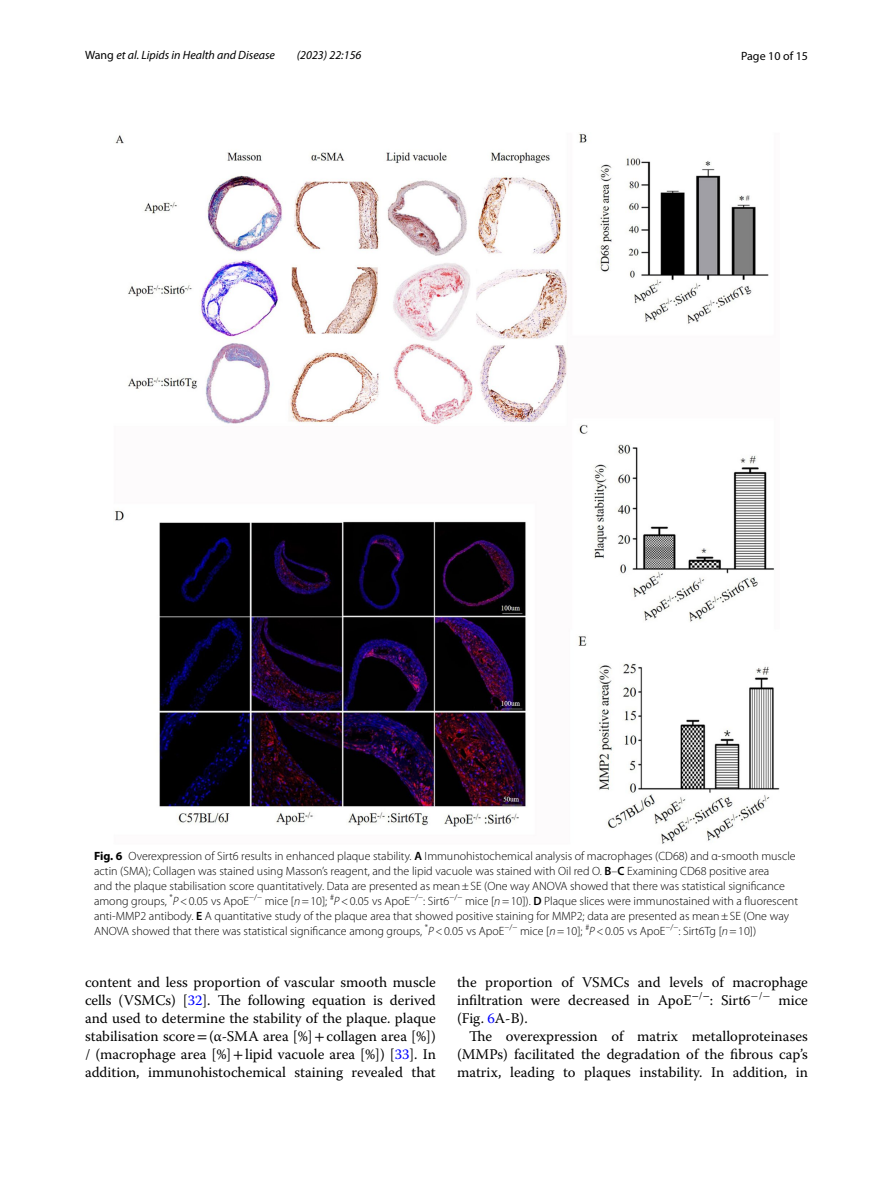
<style>
.page{position:relative;width:893px;height:1187px;background:#fff}
.page>*{position:absolute;margin:0;border:0;box-sizing:border-box;transform-origin:0 0}
.t1{font:14.7px/18px "Warnock Pro";color:#000;text-align:justify}
.t2{font:300 12px/15px "Myriad Pro";color:#000}
.t3{font:italic 12px "Myriad Pro";color:#000}
.t4{font:12px "Myriad Pro";color:#000}
.s1{font-style:normal}
.s2{font-weight:700}
.s3{font-weight:600}
.s4{font-style:italic}
.s5{color:#00f}
.s6{font-family:"STIX"}
</style>
<div class="page">
<img style="left:115px;top:133px;width:665px;height:711px">
<p class="t3" style="left:85px;top:48px;width:191px"><span class="s1">Wang</span> et al. Lipids in Health and Disease</p>
<p class="t3" style="left:297px;top:48px;width:66px">(2023) 22:156</p>
<p class="t4" style="left:741px;top:48px;width:68px">Page 10 of 15</p>
<p class="t2" style="left:94px;top:848px;width:705px"><span class="s2">Fig. 6</span> Overexpression of Sirt6 results in enhanced plaque stability. <span class="s3">A</span> Immunohistochemical analysis of macrophages (CD68) and α-smooth muscle actin (SMA); Collagen was stained using Masson’s reagent, and the lipid vacuole was stained with Oil red O. <span class="s3">B</span>–<span class="s3">C</span> Examining CD68 positive area<br>and the plaque stabilisation score quantitatively. Data are presented as mean±SE (One way ANOVA showed that there was statistical significance among groups, <sup>*</sup><span class="s4">P</span>&lt;0.05 vs ApoE<sup>−/−</sup> mice [<span class="s4">n</span>=10]; <sup>#</sup><span class="s4">P</span>&lt;0.05 vs ApoE<sup>−/−</sup>: Sirt6<sup>−/−</sup> mice [<span class="s4">n</span>=10]). <span class="s3">D</span> Plaque slices were immunostained with a fluorescent anti-MMP2 antibody. <span class="s3">E</span> A quantitative study of the plaque area that showed positive staining for MMP2; data are presented as mean±SE (One way ANOVA showed that there was statistical significance among groups, <sup>*</sup><span class="s4">P</span>&lt;0.05 vs ApoE<sup>−/−</sup> mice [<span class="s4">n</span>=10]; <sup>#</sup><span class="s4">P</span>&lt;0.05 vs ApoE<sup>−/−</sup>: Sirt6Tg [<span class="s4">n</span>=10])</p>
<p class="t1" style="left:85px;top:972px;width:352px">content and less proportion of vascular smooth muscle cells (VSMCs) [<span class="s5">32</span>]. The following equation is derived and used to determine the stability of the plaque. plaque stabilisation score<span class="s6">=</span>(α-SMA area [%]<span class="s6">+</span>collagen area [%]) / (macrophage area [%]<span class="s6">+</span>lipid vacuole area [%]) [<span class="s5">33</span>]. In addition, immunohistochemical staining revealed that</p>
<p class="t1" style="left:457px;top:972px;width:352px">the proportion of VSMCs and levels of macrophage infiltration were decreased in ApoE<sup>−</sup><sup>/</sup><sup>−</sup>: Sirt6<sup>−</sup><sup>/</sup><sup>−</sup> mice (Fig. <span class="s5">6</span>A-B).</p>
<p class="t1" style="left:457px;top:1026px;width:352px;text-indent:12px">The overexpression of matrix metalloproteinases (MMPs) facilitated the degradation of the fibrous cap’s matrix, leading to plaques instability. In addition, in</p>
</div>
